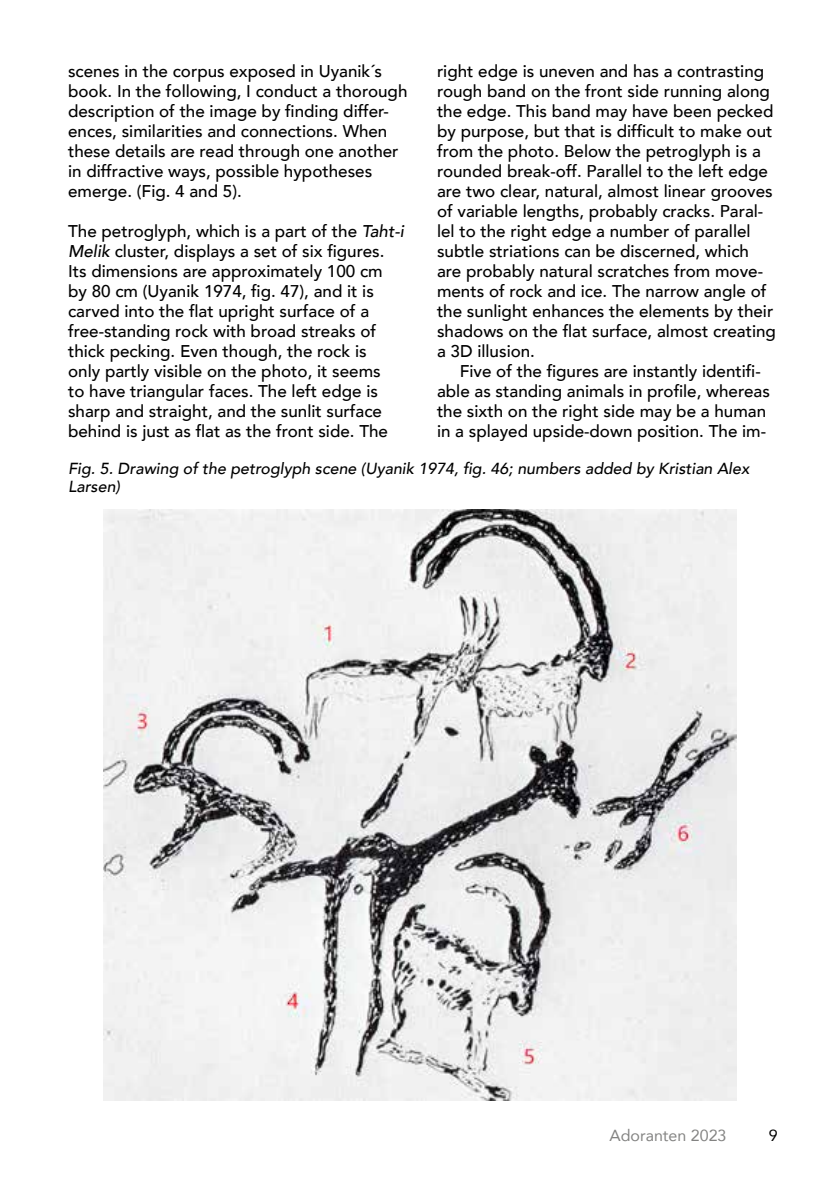
<style>
.page{position:relative;width:840px;height:1191px;background:#fff}
.page>*{position:absolute;margin:0;border:0;box-sizing:border-box;transform-origin:0 0}
.t1{font:500 17px/20px "Avenir";color:#000}
.t2{font:italic 500 16px/18px "Avenir";color:#000}
.t3{font:16px "Avenir";color:#838382}
.t4{font:16px "Avenir";color:#000}
.s1{font-style:italic}
</style>
<div class="page">
<img style="left:103px;top:510px;width:633px;height:590px">
<p class="t1" style="left:437px;top:60px;width:340px">right edge is uneven and has a contrasting rough band on the front side running along the edge. This band may have been pecked by purpose, but that is difficult to make out from the photo. Below the petroglyph is a rounded break-off. Parallel to the left edge are two clear, natural, almost linear grooves of variable lengths, probably cracks. Paral&shy;lel to the right edge a number of parallel subtle striations can be discerned, which are probably natural scratches from move&shy;ments of rock and ice. The narrow angle of the sunlight enhances the elements by their shadows on the flat surface, almost creating a 3D illusion.</p>
<p class="t1" style="left:437px;top:360px;width:334px;text-indent:23px">Five of the figures are instantly identifi&shy;able as standing animals in profile, whereas the sixth on the right side may be a human in a splayed upside-down position. The im-</p>
<p class="t2" style="left:68px;top:460px;width:682px">Fig. 5. Drawing of the petroglyph scene (Uyanik 1974, fig. 46; numbers added by Kristian Alex<br>Larsen)</p>
<p class="t1" style="left:68px;top:60px;width:340px">scenes in the corpus exposed in Uyanik´s book. In the following, I conduct a thorough description of the image by finding differ&shy;ences, similarities and connections. When these details are read through one another in diffractive ways, possible hypotheses emerge. (Fig. 4 and 5).</p>
<p class="t1" style="left:68px;top:220px;width:337px">The petroglyph, which is a part of the <span class="s1">Taht-i Melik</span> cluster, displays a set of six figures.<br>Its dimensions are approximately 100 cm by 80 cm (Uyanik 1974, fig. 47), and it is carved into the flat upright surface of a free-standing rock with broad streaks of thick pecking. Even though, the rock is<br>only partly visible on the photo, it seems<br>to have triangular faces. The left edge is sharp and straight, and the sunlit surface behind is just as flat as the front side. The</p>
<p class="t3" style="left:609px;top:1122px;width:118px">Adoranten 2023</p>
<p class="t4" style="left:768px;top:1122px;width:10px">9</p>
</div>
